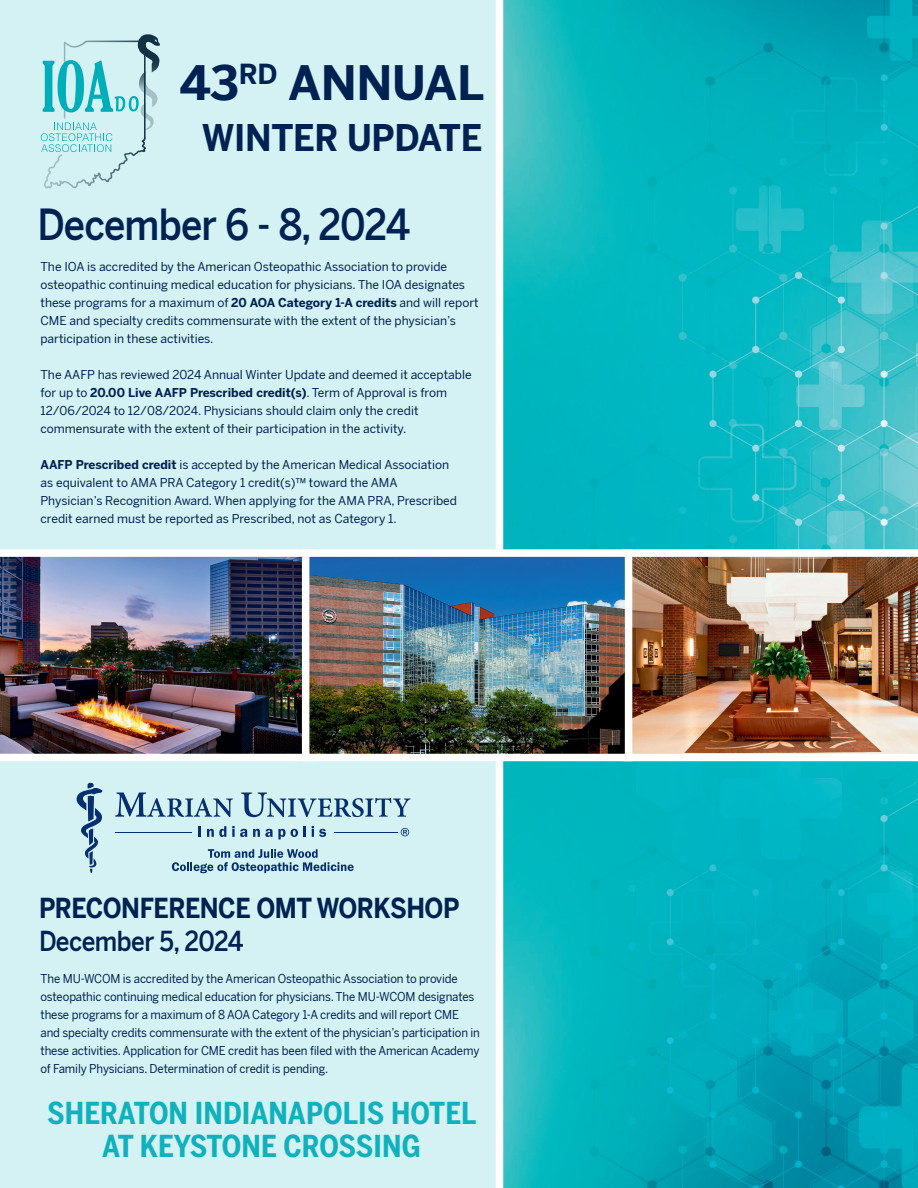
<style>
.page{position:relative;width:918px;height:1188px;background:#d4f1f3}
.page>*{position:absolute;margin:0;border:0;box-sizing:border-box;transform-origin:0 0}
.t1{font:700 46.5px "Benton Sans";letter-spacing:-.01em;color:#002252}
.t2{font:500 42px "Benton Sans";letter-spacing:-.025em;color:#002252;scale:.9 1}
.t3{font:700 36px "Benton Sans";letter-spacing:-.01em;color:#002252;scale:.95 1}
.t4{font:700 30px/33px "Benton Sans Cond";color:#10b1bc;text-align:center}
.t5{font:700 27px "Benton Sans";letter-spacing:-.02em;color:#002252;scale:.9 1}
.t6{font:500 27px "Benton Sans";letter-spacing:-.025em;color:#002252;scale:.9 1}
.t7{font:12px/18px "Benton Sans";letter-spacing:-.01em;color:#002252}
.t8{font:12px/18px "Benton Sans";letter-spacing:-.01em;color:#002252;scale:.95 1}
.s1{font-weight:700}
</style>
<div class="page">
<svg style="left:41px;top:34px;width:119px;height:155px"></svg>
<img style="left:503px;top:0;width:415px;height:1188px">
<div style="left:496px;top:0;width:7px;height:1188px;background:#fff"></div>
<img style="left:0;top:549px;width:298px;height:213px">
<img style="left:636px;top:546px;width:282px;height:219px">
<img style="left:298px;top:546px;width:338px;height:219px">
<svg style="left:115px;top:793px;width:118px;height:24px"></svg>
<svg style="left:241px;top:793px;width:169px;height:24px"></svg>
<hr style="left:115px;top:833px;width:77px;height:1px;background:#052f70">
<hr style="left:334px;top:833px;width:63px;height:1px;background:#052f70">
<svg style="left:199px;top:826px;width:2px;height:11px"></svg>
<svg style="left:207px;top:826px;width:19px;height:11px"></svg>
<svg style="left:232px;top:826px;width:15px;height:11px"></svg>
<svg style="left:253px;top:829px;width:45px;height:10px"></svg>
<svg style="left:304px;top:826px;width:2px;height:11px"></svg>
<svg style="left:312px;top:826px;width:14px;height:11px"></svg>
<svg style="left:401px;top:828px;width:8px;height:8px"></svg>
<svg style="left:172px;top:849px;width:182px;height:24px"></svg>
<svg style="left:76px;top:782px;width:27px;height:91px"></svg>
<h1 class="t1" style="left:179px;top:54px;width:306px">43<sup>RD</sup> ANNUAL</h1>
<h3 class="t3" style="left:202px;top:115px;width:297px">WINTER UPDATE</h3>
<h2 class="t2" style="left:38px;top:198px;width:416px">December 6 - 8, 2024</h2>
<p class="t7" style="left:40px;top:257px;width:440px">The IOA is accredited by the American Osteopathic Association to provide osteopathic continuing medical education for physicians. The IOA designates these programs for a maximum of <span class="s1">20 AOA Category 1-A credits</span> and will report CME and specialty credits commensurate with the extent of the physician’s participation in these activities.</p>
<p class="t7" style="left:40px;top:365px;width:433px">The AAFP has reviewed 2024 Annual Winter Update and deemed it acceptable for up to <span class="s1">20.00 Live AAFP Prescribed credit(s)</span>. Term of Approval is from 12/06/2024 to 12/08/2024. Physicians should claim only the credit commensurate with the extent of their participation in the activity.</p>
<p class="t7" style="left:40px;top:455px;width:418px"><span class="s1">AAFP Prescribed credit</span> is accepted by the American Medical Association as equivalent to AMA PRA Category 1 credit(s)™ toward the AMA Physician’s Recognition Award. When applying for the AMA PRA, Prescribed credit earned must be reported as Prescribed, not as Category 1.</p>
<h3 class="t5" style="left:39px;top:891px;width:469px">PRECONFERENCE OMT WORKSHOP</h3>
<h3 class="t6" style="left:39px;top:924px;width:229px">December 5, 2024</h3>
<p class="t8" style="left:40px;top:970px;width:464px">The MU-WCOM is accredited by the American Osteopathic Association to provide osteopathic continuing medical education for physicians. The MU-WCOM designates these programs for a maximum of 8 AOA Category 1-A credits and will report CME and specialty credits commensurate with the extent of the physician’s participation in these activities. Application for CME credit has been filed with the American Academy of Family Physicians. Determination of credit is pending.</p>
<h3 class="t4" style="left:47px;top:1097px;width:431px">SHERATON INDIANAPOLIS HOTEL<br>AT KEYSTONE CROSSING</h3>
</div>
